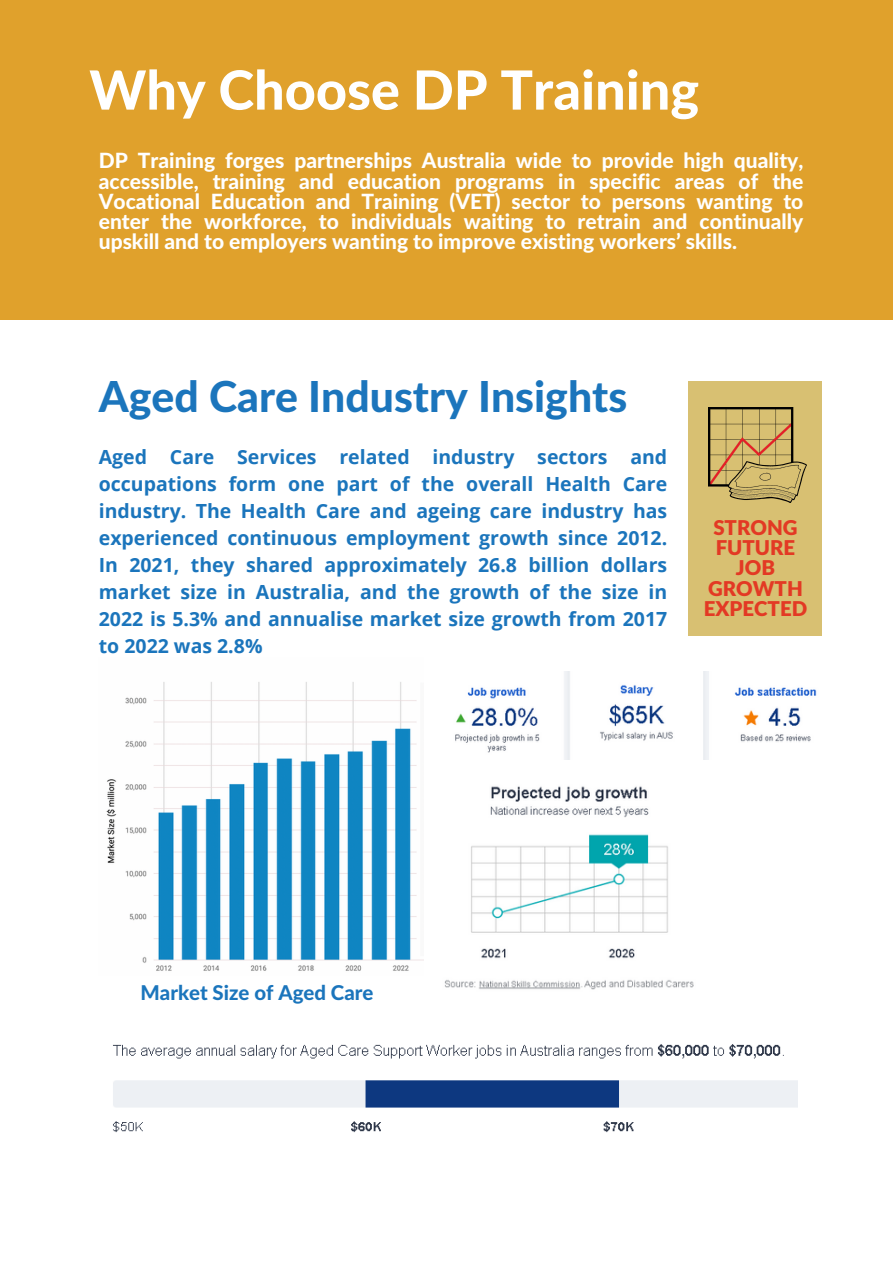
<style>
.page{position:relative;width:893px;height:1264px;background:#fff}
.page>*{position:absolute;margin:0;border:0;box-sizing:border-box;transform-origin:0 0}
.t1{font:800 54px "Lato Latin";color:#fff}
.t2{font:800 42.75px "Lato Latin";color:#1b75bc}
.t3{font:800 21px/20.2px "Lato Latin";color:#fff;text-align:justify}
.t4{font:900 20.4px "Lato Latin";color:#e33924}
.t5{font:800 20.4px "Lato Latin";color:#1b75bc}
.t6{font:700 19.5px/27px "Open Sans";color:#1b75bc;text-align:justify}
</style>
<div class="page">
<div style="left:0;top:0;width:892px;height:319px;background:#e0a12c"></div>
<img style="left:106px;top:682px;width:318px;height:289px">
<img style="left:113px;top:1044px;width:684px;height:89px">
<img style="left:455px;top:671px;width:362px;height:88px">
<img style="left:444px;top:786px;width:250px;height:204px">
<div style="left:688px;top:382px;width:133px;height:253px;background:#d8c072"></div>
<img style="left:709px;top:408px;width:97px;height:94px">
<p class="t1" style="left:89px;top:66px;width:611px">Why Choose DP Training</p>
<p class="t3" style="left:99px;top:152px;width:706px">DP Training forges partnerships Australia wide to provide high quality, accessible, training and education programs in specific areas of the Vocational Education and Training (VET) sector to persons wanting to enter the workforce, to individuals waiting to retrain and continually upskill and to employers wanting to improve existing workers’ skills.</p>
<p class="t2" style="left:99px;top:377px;width:530px">Aged Care Industry Insights</p>
<p class="t6" style="left:99px;top:443px;width:570px">Aged Care Services related industry sectors and occupations form one part of the overall Health Care industry. The Health Care and ageing care industry has experienced continuous employment growth since 2012.<br>In 2021, they shared approximately 26.8 billion dollars market size in Australia, and the growth of the size in 2022 is 5.3% and annualise market size growth from 2017 to 2022 was 2.8%</p>
<p class="t4" style="left:713px;top:518px;width:86px">STRONG</p>
<p class="t4" style="left:715px;top:538px;width:81px">FUTURE</p>
<p class="t4" style="left:735px;top:559px;width:41px">JOB</p>
<p class="t4" style="left:708px;top:579px;width:96px">GROWTH</p>
<p class="t4" style="left:703px;top:599px;width:105px">EXPECTED</p>
<p class="t5" style="left:140px;top:983px;width:234px">Market Size of Aged Care</p>
</div>
